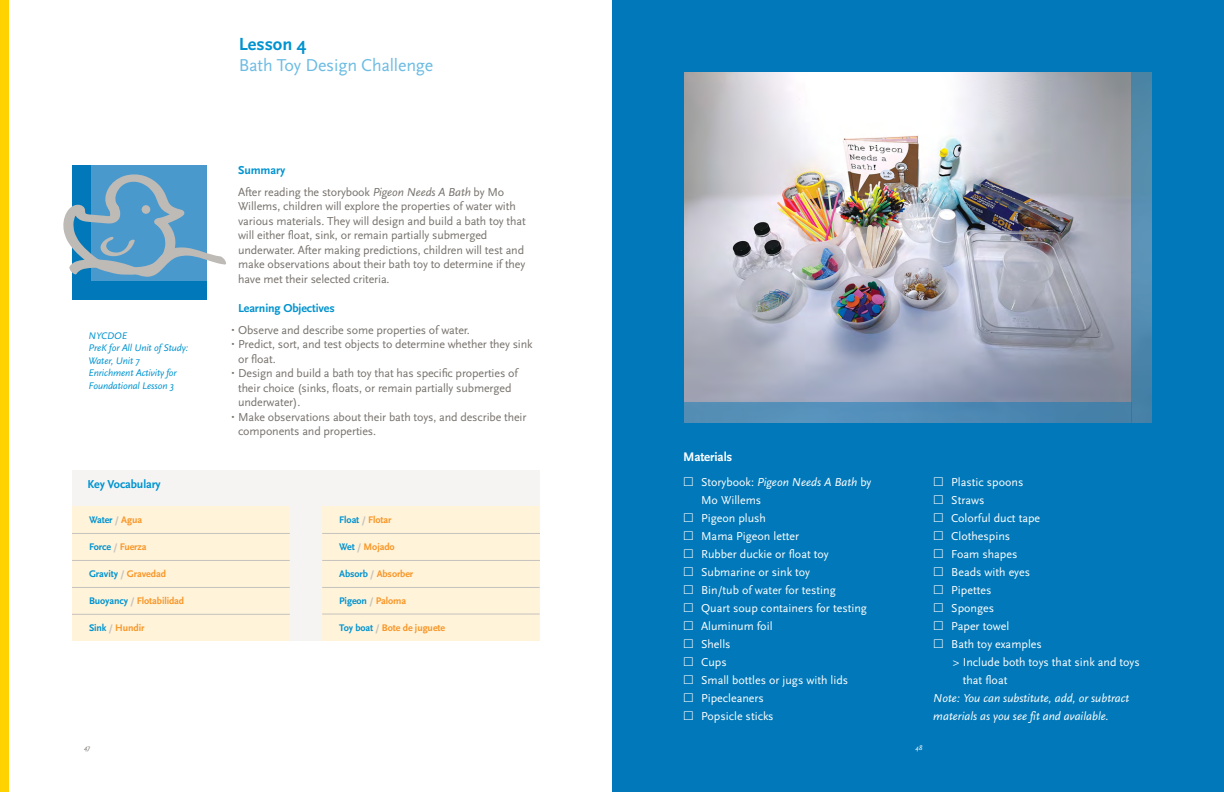
<style>
.page{position:relative;width:1224px;height:792px;background:#fff}
.page>*{position:absolute;margin:0;border:0;box-sizing:border-box;transform-origin:0 0}
.t1{font:700 18.4px "Scala Sans Pro";color:#0093d0}
.t2{font:18px "Scala Sans Pro";letter-spacing:-.01em;color:#6dbce3}
.t3{font:700 13px "Scala Sans Pro";letter-spacing:-.01em;color:#fff}
.t4{font:12px/14.5px "Scala Sans Pro";letter-spacing:-.01em;color:#77726d}
.t5{font:12px/18px "Scala Sans Pro";color:#fff}
.t6{font:italic 12px/18px "Scala Sans Pro";color:#fff}
.t7{font:700 12px "Scala Sans Pro";letter-spacing:-.01em;color:#0093d0}
.t8{font:700 10px "Scala Sans Pro";letter-spacing:-.01em;color:#f89728}
.t9{font:italic 10px/12.5px "Scala Sans Pro";letter-spacing:-.01em;color:#0093d0}
.t10{font:700 10px "Scala Sans Pro";letter-spacing:-.01em;color:#0093d0}
.t11{font:italic 7px "Scala Sans Pro";color:#77726d}
.t12{font:italic 7px "Scala Sans Pro";color:#fff}
.s1{color:#c5c1bd}
.s2{color:#f89728}
.s3{color:#0093d0}
.s4{font-weight:700;color:#0093d0}
.s5{font-style:italic}
.s6{font-style:italic;font-size:9px}
</style>
<div class="page">
<div style="left:72px;top:470px;width:468px;height:171px;background:#f5f4f3"></div>
<div style="left:72px;top:165px;width:135px;height:135px;background:#0078b9"></div>
<div style="left:91px;top:165px;width:116px;height:115px;background:#4a99cd"></div>
<div style="left:72px;top:506px;width:218px;height:27px;background:#fff3da"></div>
<div style="left:72px;top:614px;width:218px;height:27px;background:#fff3da"></div>
<div style="left:72px;top:533px;width:218px;height:27px;background:#fff3da"></div>
<hr style="left:72px;top:533px;width:218px;height:1px;background:#c5c1bd">
<div style="left:72px;top:560px;width:218px;height:27px;background:#fff3da"></div>
<hr style="left:72px;top:560px;width:218px;height:1px;background:#c5c1bd">
<div style="left:72px;top:587px;width:218px;height:27px;background:#fff3da"></div>
<hr style="left:72px;top:587px;width:218px;height:1px;background:#c5c1bd">
<div style="left:322px;top:560px;width:218px;height:27px;background:#fff3da"></div>
<div style="left:322px;top:587px;width:218px;height:27px;background:#fff3da"></div>
<hr style="left:322px;top:587px;width:218px;height:1px;background:#c5c1bd">
<div style="left:322px;top:506px;width:218px;height:27px;background:#fff3da"></div>
<div style="left:322px;top:614px;width:218px;height:27px;background:#fff3da"></div>
<div style="left:322px;top:533px;width:218px;height:27px;background:#fff3da"></div>
<hr style="left:322px;top:533px;width:218px;height:1px;background:#c5c1bd">
<hr style="left:322px;top:560px;width:218px;height:1px;background:#c5c1bd">
<hr style="left:72px;top:614px;width:218px;height:1px;background:#c5c1bd">
<hr style="left:322px;top:614px;width:218px;height:1px;background:#c5c1bd">
<svg style="left:63px;top:174px;width:163px;height:103px"></svg>
<div style="left:612px;top:0;width:612px;height:792px;background:#0078b9"></div>
<img style="left:684px;top:72px;width:448px;height:330px">
<div style="left:1132px;top:72px;width:20px;height:350px;background:linear-gradient(to right,#518aae,#528bae)"></div>
<div style="left:684px;top:402px;width:448px;height:20px;background:linear-gradient(to right,#5a94bd,#4581ab)"></div>
<div style="left:0;top:0;width:9px;height:792px;background:#ffd200"></div>
<hr style="left:612px;top:0;width:1px;height:792px;background:#77726d">
<hr style="left:0;top:0;width:1px;height:792px;background:#77726d">
<p class="t9" style="left:89px;top:329px;width:101px">NYCDOE<br>PreK for All Unit of Study:<br>Water, Unit 7<br>Enrichment Activity for<br>Foundational Lesson 3</p>
<p class="t7" style="left:87px;top:476px;width:75px">Key Vocabulary</p>
<p class="t10" style="left:89px;top:513px;width:55px">Water <span class="s1">/</span> <span class="s2">Agua</span></p>
<p class="t8" style="left:89px;top:540px;width:59px"><span class="s3">Force</span> <span class="s1">/</span> Fuerza</p>
<p class="t8" style="left:89px;top:567px;width:79px"><span class="s3">Gravity</span> <span class="s1">/</span> Gravedad</p>
<p class="t8" style="left:89px;top:594px;width:97px"><span class="s3">Buoyancy</span> <span class="s1">/</span> Flotabilidad</p>
<p class="t8" style="left:89px;top:621px;width:57px"><span class="s3">Sink</span> <span class="s1">/</span> Hundir</p>
<h1 class="t1" style="left:239px;top:31px;width:69px">Lesson 4</h1>
<h2 class="t2" style="left:239px;top:53px;width:196px">Bath Toy Design Challenge</h2>
<p class="t4" style="left:238px;top:159px;width:268px;line-height:21.7px"><span class="s4">Summary<br></span>After reading the storybook <span class="s5">Pigeon Needs A Bath</span> by Mo</p>
<p class="t4" style="left:238px;top:199px;width:289px">Willems, children will explore the properties of water with various materials. They will design and build a bath toy that will either float, sink, or remain partially submerged underwater. After making predictions, children will test and make observations about their bath toy to determine if they have met their selected criteria.</p>
<p class="t7" style="left:238px;top:300px;width:98px">Learning Objectives</p>
<p class="t4" style="left:232px;top:322px;width:240px"><span class="s6">•</span> Observe and describe some properties of water.</p>
<p class="t4" style="left:238px;top:336px;width:296px;text-indent:-6px"><span class="s6">•</span> Predict, sort, and test objects to determine whether they sink or float.</p>
<p class="t4" style="left:238px;top:365px;width:283px;text-indent:-6px"><span class="s6">•</span> Design and build a bath toy that has specific properties of their choice (sinks, floats, or remain partially submerged underwater).</p>
<p class="t4" style="left:238px;top:409px;width:290px;text-indent:-6px"><span class="s6">•</span> Make observations about their bath toys, and describe their components and properties.</p>
<p class="t8" style="left:339px;top:513px;width:54px"><span class="s3">Float</span> <span class="s1">/</span> Flotar</p>
<p class="t8" style="left:339px;top:540px;width:57px"><span class="s3">Wet</span> <span class="s1">/</span> Mojado</p>
<p class="t8" style="left:339px;top:567px;width:76px"><span class="s3">Absorb</span> <span class="s1">/</span> Absorber</p>
<p class="t10" style="left:339px;top:594px;width:69px">Pigeon <span class="s1">/</span> <span class="s2">Paloma</span></p>
<p class="t8" style="left:339px;top:621px;width:108px"><span class="s3">Toy boat</span> <span class="s1">/</span> Bote de juguete</p>
<p class="t3" style="left:683px;top:447px;width:51px">Materials</p>
<p class="t5" style="left:701px;top:472px;width:172px">Storybook: <span class="s5">Pigeon Needs A Bath</span> by<br>Mo Willems<br>Pigeon plush<br>Mama Pigeon letter<br>Rubber duckie or float toy<br>Submarine or sink toy<br>Bin/tub of water for testing<br>Quart soup containers for testing<br>Aluminum foil<br>Shells<br>Cups<br>Small bottles or jugs with lids<br>Pipecleaners<br>Popsicle sticks</p>
<p class="t5" style="left:951px;top:472px;width:74px">Plastic spoons</p>
<p class="t5" style="left:951px;top:490px;width:35px">Straws</p>
<p class="t5" style="left:951px;top:508px;width:90px">Colorful duct tape</p>
<p class="t5" style="left:951px;top:526px;width:61px">Clothespins</p>
<p class="t5" style="left:951px;top:544px;width:68px">Foam shapes</p>
<p class="t5" style="left:951px;top:562px;width:80px">Beads with eyes</p>
<p class="t5" style="left:951px;top:580px;width:42px">Pipettes</p>
<p class="t5" style="left:951px;top:598px;width:44px">Sponges</p>
<p class="t5" style="left:951px;top:616px;width:60px">Paper towel</p>
<p class="t5" style="left:951px;top:634px;width:92px">Bath toy examples</p>
<p class="t5" style="left:953px;top:652px;width:189px">&gt; Include both toys that sink and toys</p>
<p class="t5" style="left:963px;top:670px;width:46px">that float</p>
<p class="t6" style="left:933px;top:688px;width:198px">Note: You can substitute, add, or subtract materials as you see fit and available.</p>
<p class="t11" style="left:84px;top:743px;width:8px">47</p>
<p class="t12" style="left:916px;top:743px;width:8px">48</p>
</div>
